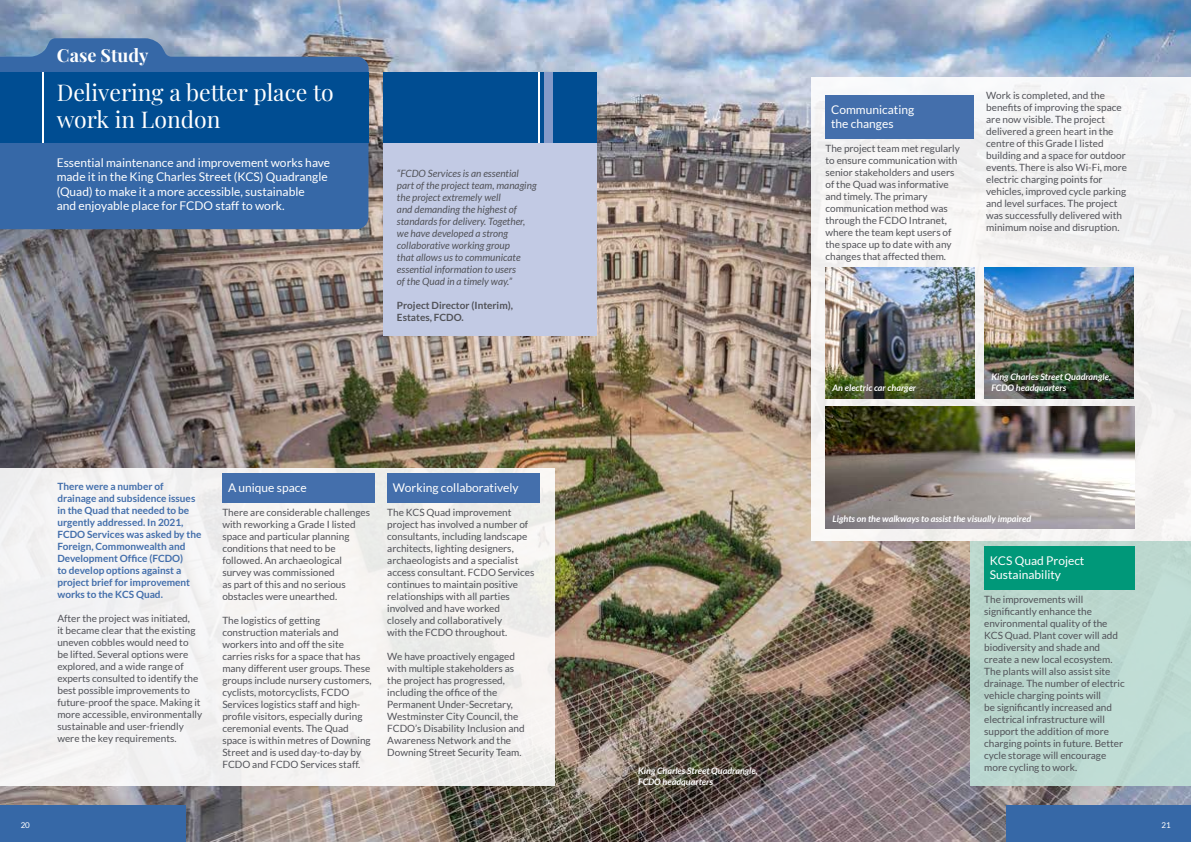
<style>
.page{position:relative;width:1191px;height:842px;background:#fff}
.page>*{position:absolute;margin:0;border:0;box-sizing:border-box;transform-origin:0 0}
._24_H3_TOC_Case_Study_Heading{font:23px/27.6px "Playfair Display";color:#fff}
._24_P_Words__Case_Study{font:700 18px "Playfair Display";color:#fff}
._24_H3_Case_Study_Summary{font:12px/14.4px "Lato";color:#fff}
._24_P_Block_Heading_Dark_Cyan_75{font:12px/14.4px "Lato";color:#fff}
._24_P_Block_Heading_Mint{font:12px/14.4px "Lato";color:#fff}
._21_P_Body_Text{font:10px/12px "Lato";color:#515258}
._21_P_Persons_Position{font:italic 10px/12px "Lato";color:#515258}
._24_P_Opening_Paragraph_Dark_Cyan_75{font:700 10px/12px "Lato";color:#426eab}
._24_P_Persons_Name{font:700 10px/12px "Lato";color:#515258}
._24_P_Image_Caption{font:italic 700 9px/10.8px "Lato";color:#fff}
.t1{font:8px "Lato";color:#fff}
</style>
<div class="page">
<img style="left:0;top:0;width:1191px;height:842px">
<svg style="left:0;top:38px;width:368px;height:191px;background:#416fa8"></svg>
<div style="left:0;top:72px;width:369px;height:71px;background:#004d92"></div>
<div style="left:383px;top:72px;width:213px;height:71px;background:#004d92"></div>
<hr style="left:43px;top:72px;width:1px;height:71px;background:#fff">
<div style="left:544px;top:72px;width:9px;height:71px;background:#859ac8"></div>
<hr style="left:538px;top:72px;width:1px;height:70px;background:#fff">
<div style="left:383px;top:143px;width:213px;height:193px;background:#c2cae4"></div>
<div style="left:0;top:468px;width:554px;height:317px;background:#f3f2f2"></div>
<div style="left:222px;top:473px;width:153px;height:29px;background:#446fac"></div>
<div style="left:387px;top:473px;width:153px;height:29px;background:#446fac"></div>
<div style="left:0;top:806px;width:185px;height:36px;background:#3668a7"></div>
<div style="left:1006px;top:806px;width:185px;height:36px;background:#3668a7"></div>
<div style="left:811px;top:77px;width:380px;height:464px;background:#f3f2f2"></div>
<div style="left:825px;top:95px;width:149px;height:44px;background:#446fac"></div>
<div style="left:970px;top:541px;width:221px;height:244px;background:#bcd8d0"></div>
<div style="left:984px;top:546px;width:150px;height:44px;background:#009879"></div>
<img style="left:825px;top:268px;width:149px;height:130px">
<img style="left:825px;top:407px;width:309px;height:122px">
<img style="left:984px;top:268px;width:149px;height:130px">
<p class="_24_P_Words__Case_Study" style="left:57px;top:41px;width:93px">Case Study</p>
<p class="_24_H3_TOC_Case_Study_Heading" style="left:57px;top:76px;width:278px">Delivering a better place to work in London</p>
<p class="_24_H3_Case_Study_Summary" style="left:57px;top:155px;width:275px">Essential maintenance and improvement works have made it in the King Charles Street (KCS) Quadrangle (Quad) to make it a more accessible, sustainable<br>and enjoyable place for FCDO staff to work.</p>
<p class="_21_P_Persons_Position" style="left:397px;top:168px;width:141px">“FCDO Services is an essential part of the project team, managing the project extremely well<br>and demanding the highest of standards for delivery. Together, we have developed a strong collaborative working group<br>that allows us to communicate essential information to users<br>of the Quad in a timely way.”</p>
<p class="_24_P_Persons_Name" style="left:397px;top:300px;width:118px">Project Director (Interim),<br>Estates, FCDO.</p>
<p class="_24_P_Opening_Paragraph_Dark_Cyan_75" style="left:57px;top:480px;width:145px">There were a number of drainage and subsidence issues in the Quad that needed to be urgently addressed. In 2021,<br>FCDO Services was asked by the<br>Foreign, Commonwealth and<br>Development Office (FCDO)<br>to develop options against a project brief for improvement works to the KCS Quad.</p>
<p class="_21_P_Body_Text" style="left:57px;top:612px;width:146px">After the project was initiated,<br>it became clear that the existing uneven cobbles would need to<br>be lifted. Several options were explored, and a wide range of experts consulted to identify the best possible improvements to future-proof the space. Making it more accessible, environmentally sustainable and user-friendly were the key requirements.</p>
<p class="_24_P_Block_Heading_Dark_Cyan_75" style="left:228px;top:480px;width:80px">A unique space</p>
<p class="_21_P_Body_Text" style="left:222px;top:506px;width:149px">There are considerable challenges with reworking a Grade I listed space and particular planning conditions that need to be followed. An archaeological survey was commissioned<br>as part of this and no serious obstacles were unearthed.</p>
<p class="_21_P_Body_Text" style="left:222px;top:614px;width:151px">The logistics of getting construction materials and workers into and off the site carries risks for a space that has many different user groups. These groups include nursery customers, cyclists, motorcyclists, FCDO<br>Services logistics staff and high&shy;profile visitors, especially during ceremonial events. The Quad space is within metres of Downing<br>Street and is used day-to-day by<br>FCDO and FCDO Services staff.</p>
<p class="_24_P_Block_Heading_Dark_Cyan_75" style="left:393px;top:480px;width:127px">Working collaboratively</p>
<p class="_21_P_Body_Text" style="left:387px;top:506px;width:149px">The KCS Quad improvement project has involved a number of consultants, including landscape architects, lighting designers, archaeologists and a specialist access consultant. FCDO Services continues to maintain positive relationships with all parties involved and have worked<br>closely and collaboratively<br>with the FCDO throughout.</p>
<p class="_21_P_Body_Text" style="left:387px;top:650px;width:139px">We have proactively engaged with multiple stakeholders as the project has progressed, including the office of the<br>Permanent Under-Secretary,<br>Westminster City Council, the<br>FCDO’s Disability Inclusion and<br>Awareness Network and the<br>Downing Street Security Team.</p>
<p class="_24_P_Image_Caption" style="left:638px;top:766px;width:121px">King Charles Street Quadrangle,<br>FCDO headquarters</p>
<p class="_24_P_Block_Heading_Dark_Cyan_75" style="left:831px;top:102px;width:85px">Communicating the changes</p>
<p class="_21_P_Body_Text" style="left:825px;top:142px;width:136px">The project team met regularly to ensure communication with senior stakeholders and users of the Quad was informative and timely. The primary communication method was through the FCDO Intranet, where the team kept users of the space up to date with any changes that affected them.</p>
<p class="_21_P_Body_Text" style="left:986px;top:90px;width:142px">Work is completed, and the benefits of improving the space are now visible. The project delivered a green heart in the centre of this Grade I listed building and a space for outdoor events. There is also Wi-Fi, more electric charging points for vehicles, improved cycle parking and level surfaces. The project was successfully delivered with minimum noise and disruption.</p>
<p class="_24_P_Image_Caption" style="left:832px;top:383px;width:85px">An electric car charger</p>
<p class="_24_P_Image_Caption" style="left:991px;top:372px;width:121px">King Charles Street Quadrangle,<br>FCDO headquarters</p>
<p class="_24_P_Image_Caption" style="left:832px;top:513px;width:200px">Lights on the walkways to assist the visually impaired</p>
<p class="_24_P_Block_Heading_Mint" style="left:990px;top:553px;width:96px">KCS Quad Project<br>Sustainability</p>
<p class="_21_P_Body_Text" style="left:984px;top:593px;width:142px">The improvements will significantly enhance the environmental quality of the<br>KCS Quad. Plant cover will add biodiversity and shade and create a new local ecosystem.<br>The plants will also assist site drainage. The number of electric vehicle charging points will<br>be significantly increased and electrical infrastructure will support the addition of more charging points in future. Better cycle storage will encourage more cycling to work.</p>
<p class="t1" style="left:21px;top:820px;width:11px">20</p>
<p class="t1" style="left:1161px;top:820px;width:11px">21</p>
</div>
